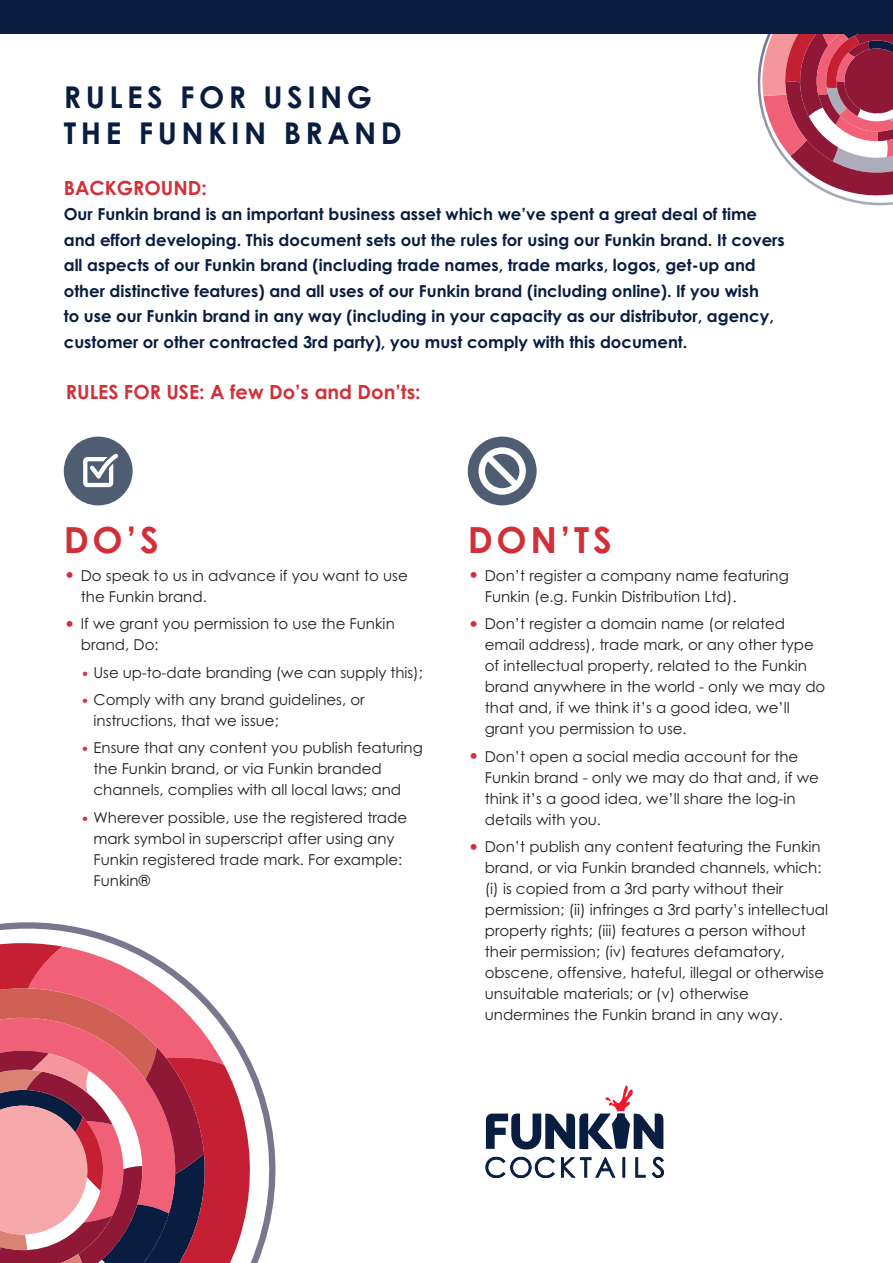
<style>
.page{position:relative;width:893px;height:1263px;background:#fff}
.page>*{position:absolute;margin:0;border:0;box-sizing:border-box;transform-origin:0 0}
.t1{font:700 36px "Century Gothic";letter-spacing:.1em;color:#d23038}
.t2{font:700 30px/36px "Century Gothic";letter-spacing:.15em;color:#081d3f}
.t3{font:700 19.5px "Century Gothic";color:#d23038}
.t4{font:700 16.5px/25.5px "Century Gothic";color:#081d3f}
.t5{font:15px/21px "Century Gothic";color:#231f20}
.s1{font-size:19.5px;color:#d23038}
.s2{font-size:14.25px;color:#d23038}
</style>
<div class="page">
<svg style="left:757px;top:34px;width:136px;height:172px"></svg>
<svg style="left:468px;top:437px;width:69px;height:68px"></svg>
<svg style="left:64px;top:437px;width:69px;height:68px"></svg>
<svg style="left:0;top:922px;width:276px;height:341px"></svg>
<svg style="left:0;top:934px;width:253px;height:329px"></svg>
<svg style="left:486px;top:1085px;width:177px;height:64px"></svg>
<svg style="left:486px;top:1157px;width:69px;height:21px"></svg>
<svg style="left:561px;top:1157px;width:54px;height:20px"></svg>
<div style="left:623px;top:1157px;width:2px;height:20px;border:1px solid #081d3f"></div>
<svg style="left:635px;top:1157px;width:11px;height:20px"></svg>
<svg style="left:652px;top:1157px;width:12px;height:21px"></svg>
<div style="left:0;top:0;width:893px;height:34px;background:#081d3f"></div>
<h2 class="t2" style="left:64px;top:79px;width:340px">RULES FOR USING<br>THE FUNKIN BRAND</h2>
<h3 class="t3" style="left:64px;top:177px;width:145px">BACKGROUND:</h3>
<p class="t4" style="left:64px;top:202px;width:722px">Our Funkin brand is an important business asset which we’ve spent a great deal of time and effort developing. This document sets out the rules for using our Funkin brand. It covers all aspects of our Funkin brand (including trade names, trade marks, logos, get-up and other distinctive features) and all uses of our Funkin brand (including online). If you wish<br>to use our Funkin brand in any way (including in your capacity as our distributor, agency, customer or other contracted 3rd party), you must comply with this document.</p>
<h3 class="t3" style="left:66px;top:381px;width:356px">RULES FOR USE: A few Do’s and Don’ts:</h3>
<h1 class="t1" style="left:64px;top:520px;width:97px">DO’S</h1>
<p class="t5" style="left:81px;top:565px;width:329px;text-indent:-17px"><span class="s1">•</span> Do speak to us in advance if you want to use the Funkin brand.</p>
<p class="t5" style="left:81px;top:613px;width:315px;text-indent:-17px"><span class="s1">•</span> If we grant you permission to use the Funkin brand, Do:</p>
<p class="t5" style="left:81px;top:662px;width:344px"><span class="s2">•</span> Use up-to-date branding (we can supply this);</p>
<p class="t5" style="left:94px;top:689px;width:273px;text-indent:-13px"><span class="s2">•</span> Comply with any brand guidelines, or instructions, that we issue;</p>
<p class="t5" style="left:94px;top:738px;width:331px;text-indent:-13px"><span class="s2">•</span> Ensure that any content you publish featuring the Funkin brand, or via Funkin branded channels, complies with all local laws; and</p>
<p class="t5" style="left:94px;top:807px;width:315px;text-indent:-13px"><span class="s2">•</span> Wherever possible, use the registered trade mark symbol in superscript after using any Funkin registered trade mark. For example:<br>Funkin®</p>
<h1 class="t1" style="left:468px;top:520px;width:145px">DON’TS</h1>
<p class="t5" style="left:485px;top:565px;width:306px;text-indent:-17px"><span class="s1">•</span> Don’t register a company name featuring<br>Funkin (e.g. Funkin Distribution Ltd).</p>
<p class="t5" style="left:485px;top:613px;width:342px;text-indent:-17px"><span class="s1">•</span> Don’t register a domain name (or related email address), trade mark, or any other type of intellectual property, related to the Funkin brand anywhere in the world - only we may do that and, if we think it’s a good idea, we’ll grant you permission to use.</p>
<p class="t5" style="left:485px;top:746px;width:336px;text-indent:-17px"><span class="s1">•</span> Don’t open a social media account for the Funkin brand - only we may do that and, if we think it’s a good idea, we’ll share the log-in details with you.</p>
<p class="t5" style="left:485px;top:836px;width:345px;text-indent:-17px"><span class="s1">•</span> Don’t publish any content featuring the Funkin brand, or via Funkin branded channels, which: (i) is copied from a 3rd party without their permission; (ii) infringes a 3rd party’s intellectual property rights; (iii) features a person without their permission; (iv) features defamatory, obscene, offensive, hateful, illegal or otherwise unsuitable materials; or (v) otherwise undermines the Funkin brand in any way.</p>
</div>
